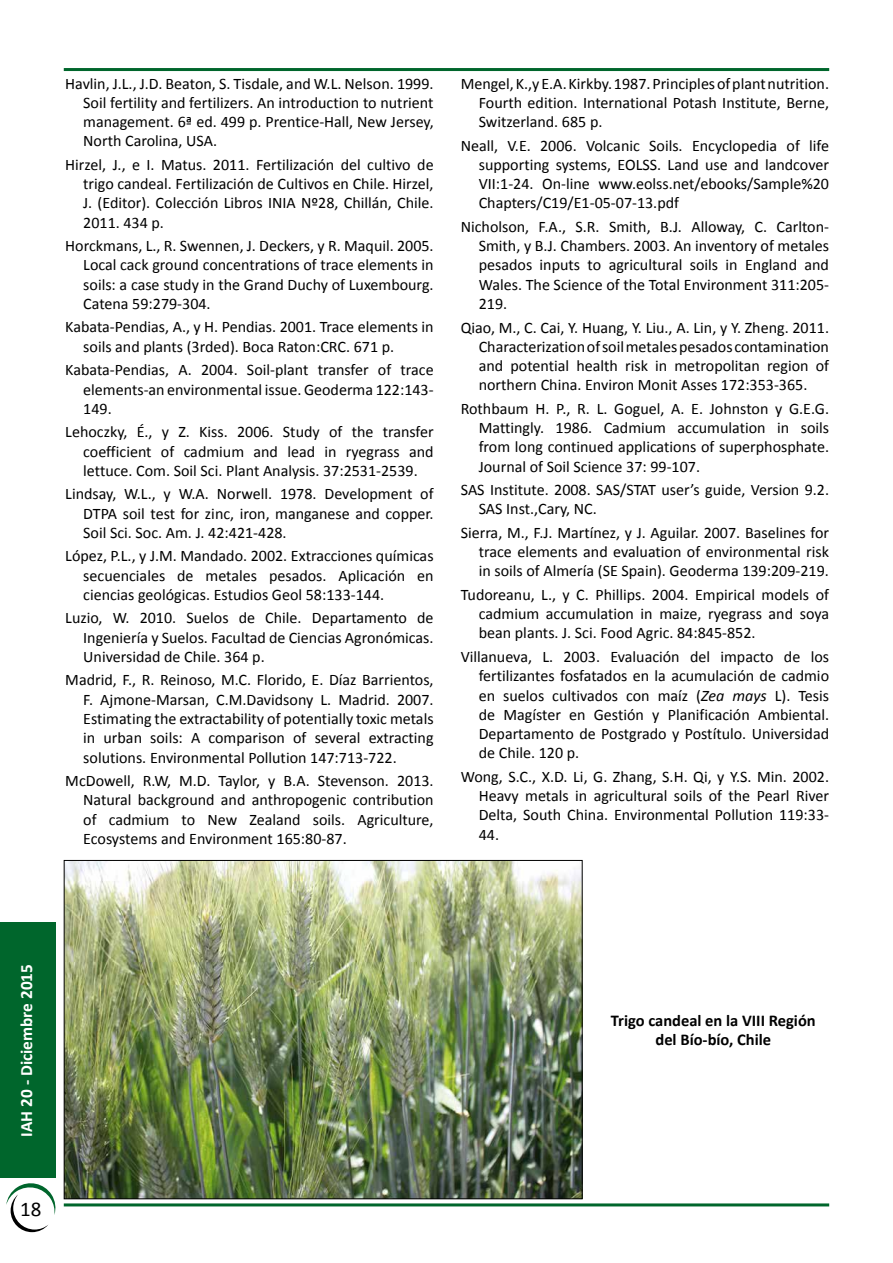
<style>
.page{position:relative;width:893px;height:1263px;background:#fff}
.page>*{position:absolute;margin:0;border:0;box-sizing:border-box;transform-origin:0 0}
.t1{font:21px "Calibri";color:#000}
.t2{font:700 17.25px "Calibri";color:#fff}
.t3{font:700 16.5px/19.2px "Calibri";color:#000;text-align:center}
.t4{font:16.05px/19.2px "Calibri";color:#000;text-align:justify}
.s1{font-style:italic}
</style>
<div class="page">
<hr style="left:64px;top:68px;width:765px;height:3px;background:#00662c">
<hr style="left:64px;top:1203px;width:765px;height:3px;background:#00662c">
<svg style="left:6px;top:1183px;width:49px;height:49px"></svg>
<div style="left:0;top:923px;width:55px;height:255px;background:#00662c"></div>
<img style="left:66px;top:862px;width:515px;height:335px">
<p class="t4" style="left:83px;top:73px;width:352px;text-indent:-18px">Havlin, J.L., J.D. Beaton, S. Tisdale, and W.L. Nelson. 1999.<br>Soil fertility and fertilizers. An introduction to nutrient management. 6ª ed. 499 p. Prentice-Hall, New Jersey, North Carolina, USA.</p>
<p class="t4" style="left:83px;top:154px;width:352px;text-indent:-18px">Hirzel, J., e I. Matus. 2011. Fertilización del cultivo de trigo candeal. Fertilización de Cultivos en Chile. Hirzel, J. (Editor). Colección Libros INIA Nº28, Chillán, Chile.<br>2011. 434 p.</p>
<p class="t4" style="left:83px;top:235px;width:352px;text-indent:-18px">Horckmans, L., R. Swennen, J. Deckers, y R. Maquil. 2005.<br>Local cack ground concentrations of trace elements in soils: a case study in the Grand Duchy of Luxembourg.<br>Catena 59:279-304.</p>
<p class="t4" style="left:83px;top:317px;width:352px;text-indent:-18px">Kabata-Pendias, A., y H. Pendias. 2001. Trace elements in soils and plants (3rded). Boca Raton:CRC. 671 p.</p>
<p class="t4" style="left:83px;top:360px;width:352px;text-indent:-18px">Kabata-Pendias, A. 2004. Soil-plant transfer of trace elements-an environmental issue. Geoderma 122:143- 149.</p>
<p class="t4" style="left:83px;top:422px;width:352px;text-indent:-18px">Lehoczky, É., y Z. Kiss. 2006. Study of the transfer coefficient of cadmium and lead in ryegrass and lettuce. Com. Soil Sci. Plant Analysis. 37:2531-2539.</p>
<p class="t4" style="left:83px;top:484px;width:352px;text-indent:-18px">Lindsay, W.L., y W.A. Norwell. 1978. Development of DTPA soil test for zinc, iron, manganese and copper.<br>Soil Sci. Soc. Am. J. 42:421-428.</p>
<p class="t4" style="left:83px;top:546px;width:352px;text-indent:-18px">López, P.L., y J.M. Mandado. 2002. Extracciones químicas secuenciales de metales pesados. Aplicación en ciencias geológicas. Estudios Geol 58:133-144.</p>
<p class="t4" style="left:83px;top:608px;width:352px;text-indent:-18px">Luzio, W. 2010. Suelos de Chile. Departamento de Ingeniería y Suelos. Facultad de Ciencias Agronómicas.<br>Universidad de Chile. 364 p.</p>
<p class="t4" style="left:83px;top:670px;width:352px;text-indent:-18px">Madrid, F., R. Reinoso, M.C. Florido, E. Díaz Barrientos, F. Ajmone-Marsan, C.M.Davidsony L. Madrid. 2007.<br>Estimating the extractability of potentially toxic metals in urban soils: A comparison of several extracting solutions. Environmental Pollution 147:713-722.</p>
<p class="t4" style="left:83px;top:770px;width:352px;text-indent:-18px">McDowell, R.W, M.D. Taylor, y B.A. Stevenson. 2013.<br>Natural background and anthropogenic contribution of cadmium to New Zealand soils. Agriculture, Ecosystems and Environment 165:80-87.</p>
<p class="t4" style="left:479px;top:73px;width:352px;text-indent:-18px">Mengel, K.,y E.A. Kirkby. 1987. Principles of plant nutrition.<br>Fourth edition. International Potash Institute, Berne, Switzerland. 685 p.</p>
<p class="t4" style="left:479px;top:135px;width:352px;text-indent:-18px">Neall, V.E. 2006. Volcanic Soils. Encyclopedia of life supporting systems, EOLSS. Land use and landcover VII:1-24. On-line www.eolss.net/ebooks/Sample%20<br>Chapters/C19/E1-05-07-13.pdf</p>
<p class="t4" style="left:479px;top:216px;width:352px;text-indent:-18px">Nicholson, F.A., S.R. Smith, B.J. Alloway, C. Carlton-Smith, y B.J. Chambers. 2003. An inventory of metales pesados inputs to agricultural soils in England and Wales. The Science of the Total Environment 311:205- 219.</p>
<p class="t4" style="left:479px;top:317px;width:352px;text-indent:-18px">Qiao, M., C. Cai, Y. Huang, Y. Liu., A. Lin, y Y. Zheng. 2011.<br>Characterization of soil metales pesados contamination and potential health risk in metropolitan region of northern China. Environ Monit Asses 172:353-365.</p>
<p class="t4" style="left:479px;top:398px;width:352px;text-indent:-18px">Rothbaum H. P., R. L. Goguel, A. E. Johnston y G.E.G.<br>Mattingly. 1986. Cadmium accumulation in soils from long continued applications of superphosphate.<br>Journal of Soil Science 37: 99-107.</p>
<p class="t4" style="left:479px;top:479px;width:352px;text-indent:-18px">SAS Institute. 2008. SAS/STAT user’s guide, Version 9.2.<br>SAS Inst.,Cary, NC.</p>
<p class="t4" style="left:479px;top:522px;width:352px;text-indent:-18px">Sierra, M., F.J. Martínez, y J. Aguilar. 2007. Baselines for trace elements and evaluation of environmental risk in soils of Almería (SE Spain). Geoderma 139:209-219.</p>
<p class="t4" style="left:479px;top:584px;width:352px;text-indent:-18px">Tudoreanu, L., y C. Phillips. 2004. Empirical models of cadmium accumulation in maize, ryegrass and soya bean plants. J. Sci. Food Agric. 84:845-852.</p>
<p class="t4" style="left:479px;top:646px;width:352px;text-indent:-18px">Villanueva, L. 2003. Evaluación del impacto de los fertilizantes fosfatados en la acumulación de cadmio en suelos cultivados con maíz (<span class="s1">Zea mays</span> L). Tesis de Magíster en Gestión y Planificación Ambiental.<br>Departamento de Postgrado y Postítulo. Universidad de Chile. 120 p.</p>
<p class="t4" style="left:479px;top:766px;width:352px;text-indent:-18px">Wong, S.C., X.D. Li, G. Zhang, S.H. Qi, y Y.S. Min. 2002.<br>Heavy metals in agricultural soils of the Pearl River Delta, South China. Environmental Pollution 119:33- 44.</p>
<p class="t2" style="left:15px;top:1136px;width:174px;rotate:-90deg">IAH 20 - Diciembre 2015</p>
<h1 class="t1" style="left:20px;top:1195px;width:23px">18</h1>
<p class="t3" style="left:611px;top:1010px;width:206px">Trigo candeal en la VIII Región del Bío-bío, Chile</p>
</div>
